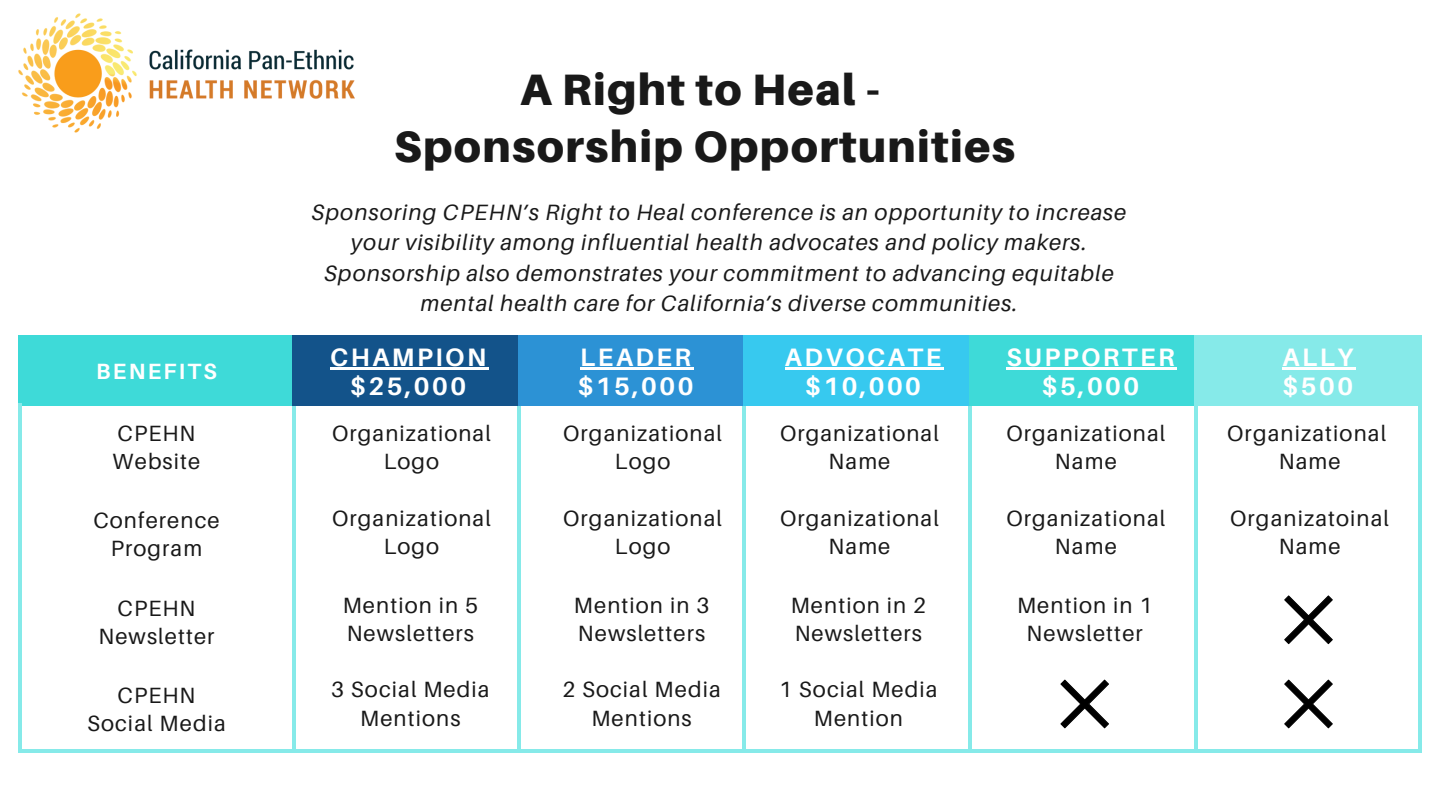
<style>
.page{position:relative;width:1440px;height:810px;background:#fff}
.page>*{position:absolute;margin:0;border:0;box-sizing:border-box;transform-origin:0 0}
.t1{font:900 44px "Aileron";letter-spacing:.03em;color:#191919}
.t2{font:700 25.2px "Aileron";letter-spacing:.1em;color:#fff}
.t3{font:italic 22.2px/30.5px "Aileron";letter-spacing:.05em;color:#191919;text-align:center}
.t4{font:22.1px/28.4px "Aileron";letter-spacing:.05em;color:#191919}
.t5{font:700 22.1px "Aileron";letter-spacing:.1em;color:#fff}
</style>
<div class="page">
<div style="left:18px;top:335px;width:275px;height:71px;background:#3edad8"></div>
<hr style="left:517px;top:403px;width:3px;height:346px;background:#86eae9">
<hr style="left:18px;top:403px;width:4px;height:346px;background:#86eae9">
<hr style="left:18px;top:749px;width:1404px;height:3px;background:#86eae9">
<hr style="left:293px;top:403px;width:3px;height:346px;background:#86eae9">
<hr style="left:743px;top:403px;width:3px;height:346px;background:#86eae9">
<hr style="left:1195px;top:403px;width:3px;height:346px;background:#86eae9">
<hr style="left:1419px;top:403px;width:3px;height:346px;background:#86eae9">
<hr style="left:969px;top:403px;width:3px;height:346px;background:#86eae9">
<div style="left:293px;top:335px;width:227px;height:71px;background:#13538a"></div>
<div style="left:518px;top:335px;width:227px;height:71px;background:#2c92d5"></div>
<div style="left:744px;top:335px;width:227px;height:71px;background:#37c9ef"></div>
<div style="left:969px;top:335px;width:227px;height:71px;background:#3edad8"></div>
<div style="left:1195px;top:335px;width:227px;height:71px;background:#86eae9"></div>
<svg style="left:1284px;top:595px;width:49px;height:49px"></svg>
<svg style="left:1284px;top:680px;width:49px;height:48px"></svg>
<svg style="left:1060px;top:680px;width:49px;height:48px"></svg>
<img style="left:18px;top:14px;width:336px;height:118px">
<hr style="left:1283px;top:367px;width:73px;height:2px;background:#fff">
<hr style="left:1006px;top:367px;width:171px;height:2px;background:#fff">
<hr style="left:785px;top:367px;width:159px;height:2px;background:#fff">
<hr style="left:580px;top:367px;width:114px;height:2px;background:#fff">
<hr style="left:330px;top:367px;width:159px;height:2px;background:#fff">
<p class="t5" style="left:96px;top:358px;width:122px">BENEFITS</p>
<p class="t4" style="left:118px;top:419px;width:79px">CPEHN</p>
<p class="t4" style="left:113px;top:447px;width:89px">Website</p>
<p class="t4" style="left:93px;top:505px;width:128px">Conference</p>
<p class="t4" style="left:111px;top:534px;width:93px">Program</p>
<p class="t4" style="left:118px;top:593px;width:79px">CPEHN</p>
<p class="t4" style="left:98px;top:622px;width:118px">Newsletter</p>
<p class="t4" style="left:118px;top:680px;width:79px">CPEHN</p>
<p class="t4" style="left:87px;top:709px;width:140px">Social Media</p>
<p class="t1" style="left:520px;top:63px;width:361px">A Right to Heal -</p>
<p class="t1" style="left:394px;top:120px;width:622px">Sponsorship Opportunities</p>
<p class="t3" style="left:312px;top:196px;width:816px">Sponsoring CPEHN’s Right to Heal conference is an opportunity to increase your visibility among influential health advocates and policy makers.<br>Sponsorship also demonstrates your commitment to advancing equitable mental health care for California’s diverse communities.</p>
<p class="t2" style="left:330px;top:341px;width:158px">CHAMPION</p>
<p class="t2" style="left:350px;top:371px;width:117px">$25,000</p>
<p class="t4" style="left:332px;top:419px;width:160px">Organizational</p>
<p class="t4" style="left:384px;top:447px;width:57px">Logo</p>
<p class="t4" style="left:332px;top:504px;width:160px">Organizational</p>
<p class="t4" style="left:384px;top:532px;width:57px">Logo</p>
<p class="t4" style="left:343px;top:590px;width:137px">Mention in 5</p>
<p class="t4" style="left:347px;top:619px;width:129px">Newsletters</p>
<p class="t2" style="left:580px;top:341px;width:112px">LEADER</p>
<p class="t2" style="left:578px;top:371px;width:117px">$15,000</p>
<p class="t4" style="left:563px;top:419px;width:160px">Organizational</p>
<p class="t4" style="left:615px;top:447px;width:57px">Logo</p>
<p class="t4" style="left:563px;top:504px;width:160px">Organizational</p>
<p class="t4" style="left:615px;top:532px;width:57px">Logo</p>
<p class="t2" style="left:785px;top:341px;width:158px">ADVOCATE</p>
<p class="t2" style="left:805px;top:371px;width:117px">$10,000</p>
<p class="t4" style="left:780px;top:419px;width:160px">Organizational</p>
<p class="t4" style="left:829px;top:447px;width:63px">Name</p>
<p class="t4" style="left:780px;top:504px;width:160px">Organizational</p>
<p class="t4" style="left:829px;top:532px;width:63px">Name</p>
<p class="t4" style="left:574px;top:590px;width:137px">Mention in 3<br>Newsletters</p>
<p class="t4" style="left:791px;top:590px;width:137px">Mention in 2</p>
<p class="t4" style="left:795px;top:619px;width:129px">Newsletters</p>
<p class="t4" style="left:331px;top:675px;width:160px;text-align:center">3 Social Media<br>Mentions</p>
<p class="t4" style="left:562px;top:675px;width:160px">2 Social Media</p>
<p class="t4" style="left:591px;top:703px;width:102px">Mentions</p>
<p class="t4" style="left:779px;top:675px;width:160px">1 Social Media</p>
<p class="t4" style="left:814px;top:703px;width:91px">Mention</p>
<p class="t2" style="left:1006px;top:341px;width:170px">SUPPORTER</p>
<p class="t2" style="left:1042px;top:371px;width:99px">$5,000</p>
<p class="t4" style="left:1006px;top:419px;width:160px">Organizational</p>
<p class="t4" style="left:1055px;top:447px;width:63px">Name</p>
<p class="t4" style="left:1006px;top:504px;width:160px">Organizational</p>
<p class="t4" style="left:1055px;top:532px;width:63px">Name</p>
<p class="t4" style="left:1017px;top:590px;width:137px">Mention in 1</p>
<p class="t4" style="left:1027px;top:619px;width:118px">Newsletter</p>
<p class="t2" style="left:1283px;top:341px;width:72px">ALLY</p>
<p class="t2" style="left:1283px;top:371px;width:72px">$500</p>
<p class="t4" style="left:1227px;top:419px;width:160px">Organizational</p>
<p class="t4" style="left:1279px;top:447px;width:63px">Name</p>
<p class="t4" style="left:1230px;top:504px;width:160px">Organizatoinal</p>
<p class="t4" style="left:1279px;top:532px;width:63px">Name</p>
</div>
